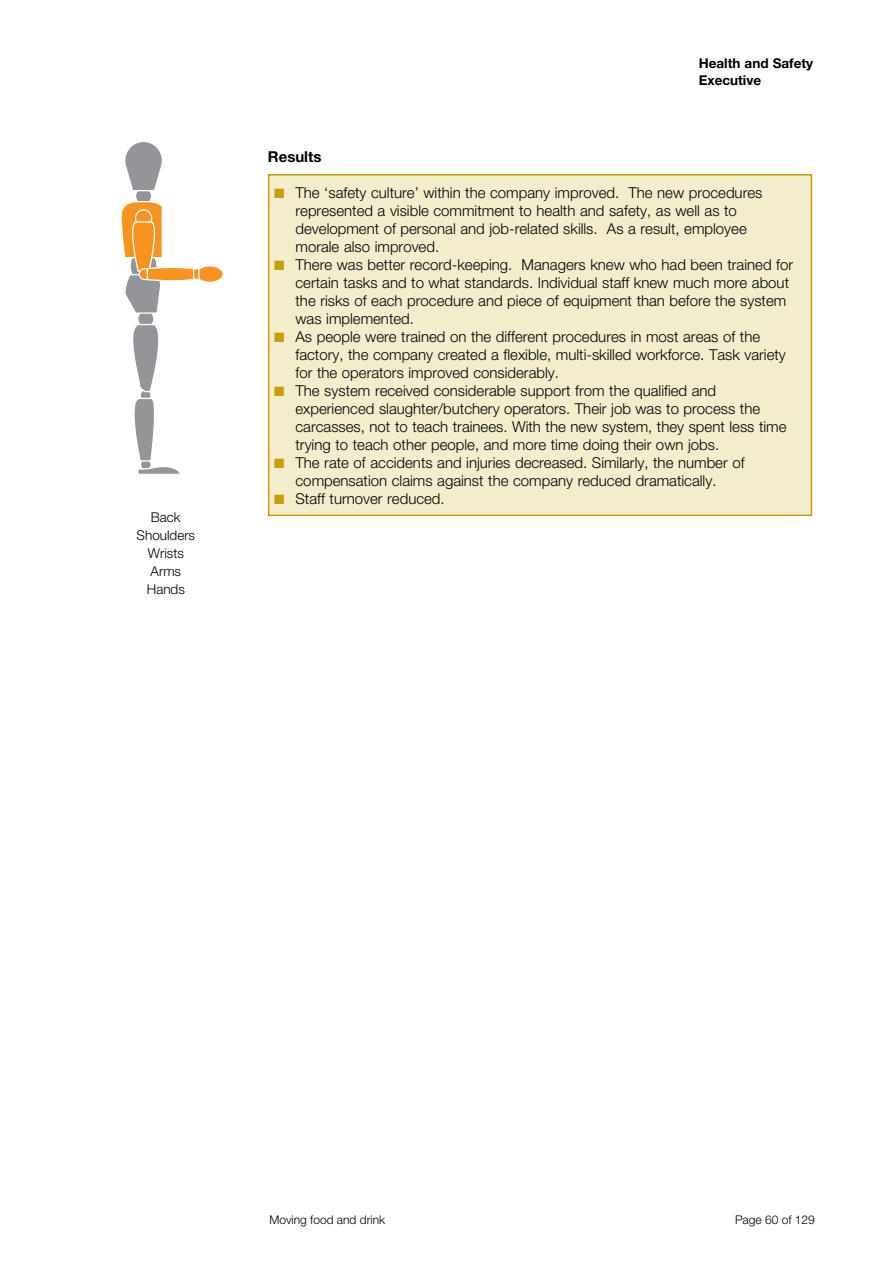
<style>
.page{position:relative;width:893px;height:1263px;background:#fff}
.page>*{position:absolute;margin:0;border:0;box-sizing:border-box;transform-origin:0 0}
.Boxed_BULLET{font:300 15px/18px "Helvetica Neue";color:#000}
.Body_text{font:700 15px "Helvetica Neue";color:#000}
.t1{font:300 13.5px/18px "Helvetica Neue";color:#000;text-align:center}
.t2{font:700 13.5px/16.5px "Helvetica Neue";color:#000}
.t3{font:300 12px "Helvetica Neue";color:#000}
.s1{color:#c49f06}
</style>
<div class="page">
<div style="left:268px;top:174px;width:544px;height:342px;background:#f3eccd;border:2px solid #c49f06"></div>
<svg style="left:121px;top:142px;width:102px;height:332px"></svg>
<p class="t1" style="left:137px;top:508px;width:60px">Back<br>Shoulders<br>Wrists<br>Arms<br>Hands</p>
<p class="t2" style="left:699px;top:55px;width:116px">Health and Safety<br>Executive</p>
<p class="Body_text" style="left:268px;top:147px;width:55px">Results</p>
<p class="Boxed_BULLET" style="left:296px;top:183px;width:468px;text-indent:-21px"><span class="s1">■</span> The ‘safety culture’ within the company improved. The new procedures represented a visible commitment to health and safety, as well as to development of personal and job-related skills. As a result, employee morale also improved.</p>
<p class="Boxed_BULLET" style="left:296px;top:255px;width:499px;text-indent:-21px"><span class="s1">■</span> There was better record-keeping. Managers knew who had been trained for certain tasks and to what standards. Individual staff knew much more about the risks of each procedure and piece of equipment than before the system was implemented.</p>
<p class="Boxed_BULLET" style="left:296px;top:327px;width:492px;text-indent:-21px"><span class="s1">■</span> As people were trained on the different procedures in most areas of the factory, the company created a flexible, multi-skilled workforce. Task variety for the operators improved considerably.</p>
<p class="Boxed_BULLET" style="left:296px;top:381px;width:492px;text-indent:-21px"><span class="s1">■</span> The system received considerable support from the qualified and experienced slaughter/butchery operators. Their job was to process the carcasses, not to teach trainees. With the new system, they spent less time trying to teach other people, and more time doing their own jobs.</p>
<p class="Boxed_BULLET" style="left:274px;top:453px;width:472px;text-align:center"><span class="s1">■</span> The rate of accidents and injuries decreased. Similarly, the number of compensation claims against the company reduced dramatically.</p>
<p class="Boxed_BULLET" style="left:274px;top:489px;width:172px"><span class="s1">■</span> Staff turnover reduced.</p>
<p class="t3" style="left:269px;top:1212px;width:117px">Moving food and drink</p>
<p class="t3" style="left:735px;top:1212px;width:81px">Page 60 of 129</p>
</div>
